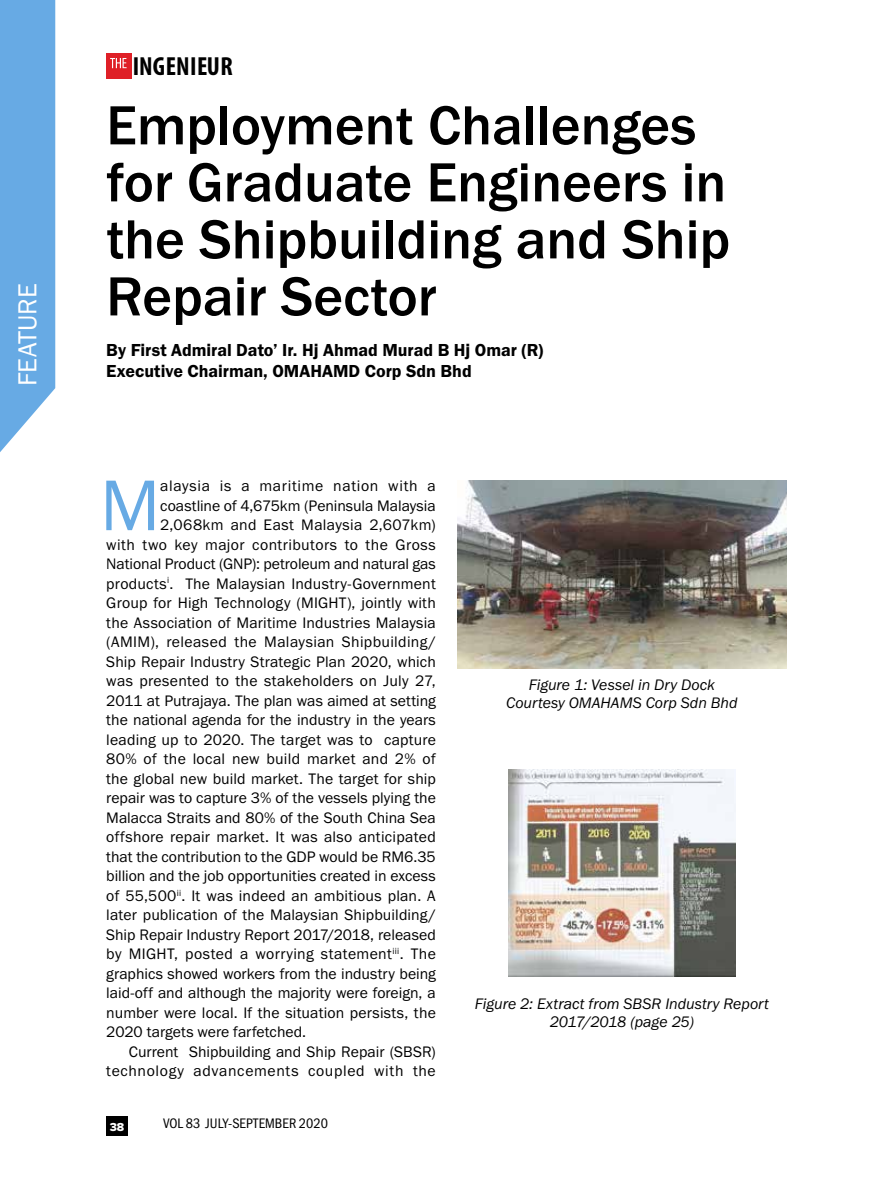
<style>
.page{position:relative;width:893px;height:1191px;background:#fff}
.page>*{position:absolute;margin:0;border:0;box-sizing:border-box;transform-origin:0 0}
.t1{font:74.25px "Franklin Gothic URW Boo";color:#67aae4}
.t2{font:500 57px/57px "Franklin Gothic URW";color:#000}
.t3{font:27px "Franklin Gothic URW Boo";color:#fff}
.t4{font:700 condensed 26.25px "Myriad";letter-spacing:.01em;color:#000}
.t5{font:18px/21px "Franklin Gothic URW Dem";color:#000}
.t6{font:15.75px "Franklin Gothic URW Boo";letter-spacing:.01em;color:#000}
.t7{font:15.75px/18px "Franklin Gothic URW Boo Ita";color:#000;text-align:center}
.t8{font:15.75px "Franklin Gothic URW Boo";letter-spacing:.04em;color:#000}
.t9{font:14.25px "Franklin Gothic URW Con Boo";color:#000}
.t10{font:13.5px "Franklin Gothic";letter-spacing:-.02em;color:#000}
.t11{font:700 13.5px "Itc Eras";color:#fff;scale:.8 1}
.t12{font:12px "Proxima Nova Extrabld";color:#fff}
</style>
<div class="page">
<div style="left:107px;top:54px;width:25px;height:25px;background:#df2027"></div>
<svg style="left:110px;top:58px;width:17px;height:10px"></svg>
<div style="left:107px;top:1115px;width:21px;height:20px;background:#000"></div>
<img style="left:457px;top:480px;width:330px;height:188px">
<img style="left:509px;top:769px;width:226px;height:207px">
<svg style="left:0;top:0;width:55px;height:452px;background:#71afe5"></svg>
<h3 class="t3" style="left:11px;top:386px;width:104px;rotate:-90deg">FEATURE</h3>
<h3 class="t4" style="left:133px;top:53px;width:102px">INGENIEUR</h3>
<h2 class="t2" style="left:106px;top:96px;width:625px">Employment Challenges for Graduate Engineers in the Shipbuilding and Ship<br>Repair Sector</h2>
<p class="t5" style="left:106px;top:339px;width:438px">By First Admiral Dato’ Ir. Hj Ahmad Murad B Hj Omar (R)<br>Executive Chairman, OMAHAMD Corp Sdn Bhd</p>
<h1 class="t1" style="left:100px;top:459px;width:62px">M</h1>
<p class="t8" style="left:160px;top:476px;width:277px">alaysia is a maritime nation with a</p>
<p class="t6" style="left:160px;top:495px;width:277px">coastline of 4,675km (Peninsula Malaysia</p>
<p class="t6" style="left:160px;top:515px;width:277px">2,068km and East Malaysia 2,607km)</p>
<p class="t6" style="left:106px;top:534px;width:331px">with two key major contributors to the Gross</p>
<p class="t6" style="left:106px;top:554px;width:331px">National Product (GNP): petroleum and natural gas</p>
<p class="t6" style="left:106px;top:573px;width:331px">products<sup>i</sup>. The Malaysian Industry-Government</p>
<p class="t6" style="left:106px;top:593px;width:331px">Group for High Technology (MIGHT), jointly with</p>
<p class="t6" style="left:106px;top:612px;width:331px">the Association of Maritime Industries Malaysia</p>
<p class="t6" style="left:106px;top:632px;width:331px">(AMIM), released the Malaysian Shipbuilding/</p>
<p class="t6" style="left:106px;top:651px;width:331px">Ship Repair Industry Strategic Plan 2020, which</p>
<p class="t6" style="left:106px;top:671px;width:331px">was presented to the stakeholders on July 27,</p>
<p class="t6" style="left:106px;top:690px;width:331px">2011 at Putrajaya. The plan was aimed at setting</p>
<p class="t6" style="left:106px;top:710px;width:331px">the national agenda for the industry in the years</p>
<p class="t6" style="left:106px;top:729px;width:331px">leading up to 2020. The target was to capture</p>
<p class="t6" style="left:106px;top:749px;width:331px">80% of the local new build market and 2% of</p>
<p class="t6" style="left:106px;top:768px;width:331px">the global new build market. The target for ship</p>
<p class="t6" style="left:106px;top:788px;width:331px">repair was to capture 3% of the vessels plying the</p>
<p class="t6" style="left:106px;top:807px;width:331px">Malacca Straits and 80% of the South China Sea</p>
<p class="t6" style="left:106px;top:827px;width:331px">offshore repair market. It was also anticipated</p>
<p class="t6" style="left:106px;top:846px;width:331px">that the contribution to the GDP would be RM6.35</p>
<p class="t6" style="left:106px;top:866px;width:331px">billion and the job opportunities created in excess</p>
<p class="t6" style="left:106px;top:885px;width:331px">of 55,500<sup>ii</sup>. It was indeed an ambitious plan. A</p>
<p class="t6" style="left:106px;top:905px;width:331px">later publication of the Malaysian Shipbuilding/</p>
<p class="t6" style="left:106px;top:924px;width:331px">Ship Repair Industry Report 2017/2018, released</p>
<p class="t6" style="left:106px;top:944px;width:331px">by MIGHT, posted a worrying statement<sup>iii</sup>. The</p>
<p class="t6" style="left:106px;top:963px;width:331px">graphics showed workers from the industry being</p>
<p class="t6" style="left:106px;top:983px;width:331px">laid-off and although the majority were foreign, a</p>
<p class="t6" style="left:106px;top:1002px;width:331px">number were local. If the situation persists, the</p>
<p class="t6" style="left:106px;top:1022px;width:201px">2020 targets were farfetched.</p>
<p class="t6" style="left:129px;top:1041px;width:309px">Current Shipbuilding and Ship Repair (SBSR)</p>
<p class="t8" style="left:106px;top:1061px;width:331px">technology advancements coupled with the</p>
<p class="t12" style="left:110px;top:1119px;width:16px">38</p>
<p class="t9" style="left:163px;top:1114px;width:167px">VOL 83 JULY-SEPTEMBER 2020</p>
<p class="t11" style="left:115px;top:1116px;width:11px">6</p>
<p class="t10" style="left:165px;top:1117px;width:115px">VOL 55 JUNE 2013</p>
<p class="t7" style="left:506px;top:675px;width:233px">Figure 1: Vessel in Dry Dock<br>Courtesy OMAHAMS Corp Sdn Bhd</p>
<p class="t7" style="left:475px;top:994px;width:295px">Figure 2: Extract from SBSR Industry Report<br>2017/2018 (page 25)</p>
</div>
